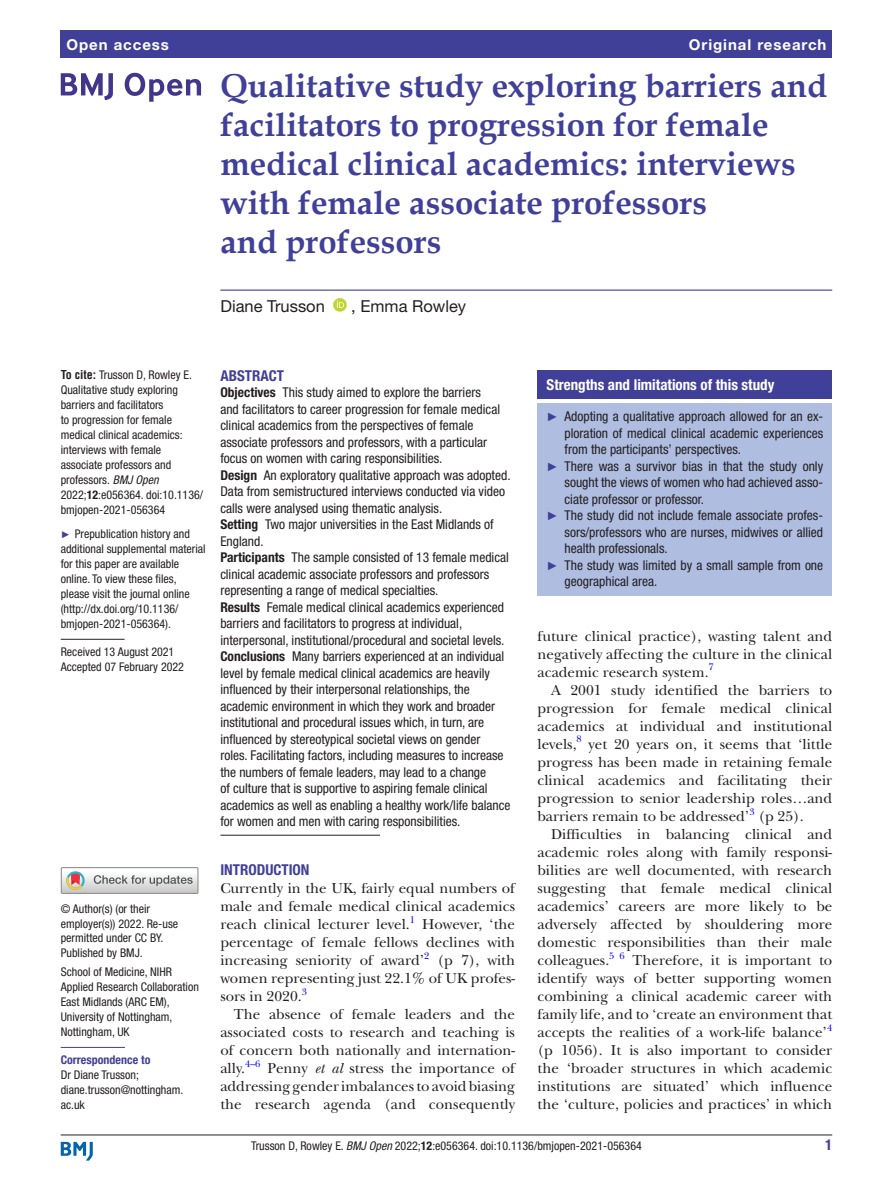
<style>
.page{position:relative;width:893px;height:1191px;background:#fff}
.page>*{position:absolute;margin:0;border:0;box-sizing:border-box;transform-origin:0 0}
.t1{font:700 33px/39px "Book Antiqua";color:#414099}
.t2{font:16.5px "Helvetica Neue LT Std";color:#231f20}
.t3{font:15px/18px "New Baskerville";color:#231f20;text-align:justify}
.t4{font:700 condensed 15px "Helvetica Neue LT Std";color:#fff}
.t5{font:700 15px "Helvetica Neue LT Std";letter-spacing:.065em;color:#fff}
.t6{font:700 condensed 15px "Helvetica Neue LT Std";color:#414099}
.t7{font:condensed 13.5px/16.5px "Helvetica Neue LT Std";color:#231f20}
.t8{font:condensed 12px/15px "Helvetica Neue LT Std";color:#231f20}
.t9{font:700 condensed 12px "Helvetica Neue LT Std";color:#414099}
.t10{font:9.9px "New Baskerville";color:#00f}
.s1{font-family:"Helvetica LT Std";font-weight:700}
.s2{font-style:italic}
.s3{font-weight:700}
.s4{font-family:"Arial";font-stretch:normal;font-size:9.75px;color:#414099}
.s5{font-family:"Arial";font-stretch:normal;font-size:12px;color:#414099}
</style>
<div class="page">
<hr style="left:61px;top:1134px;width:771px;height:1px;background:#231f20">
<svg style="left:61px;top:1141px;width:32px;height:19px"></svg>
<div style="left:61px;top:31px;width:771px;height:27px;background:#414099"></div>
<hr style="left:220px;top:289px;width:612px;height:2px;background:#414099">
<svg style="left:333px;top:298px;width:14px;height:14px"></svg>
<hr style="left:61px;top:639px;width:64px;height:1px;background:#231f20">
<hr style="left:61px;top:1047px;width:64px;height:1px;background:#414099">
<svg style="left:61px;top:73px;width:52px;height:27px"></svg>
<svg style="left:125px;top:73px;width:76px;height:29px"></svg>
<div style="left:61px;top:867px;width:138px;height:27px;border:1px solid #969090"></div>
<svg style="left:61px;top:867px;width:137px;height:26px"></svg>
<hr style="left:220px;top:835px;width:160px;height:1px;background:#231f20">
<div style="left:538px;top:370px;width:294px;height:29px;background:#414099"></div>
<div style="left:538px;top:403px;width:294px;height:192px;background:#afbde1"></div>
<p class="t5" style="left:66px;top:35px;width:104px">Open access</p>
<p class="t5" style="left:689px;top:35px;width:139px">Original research</p>
<h1 class="t1" style="left:220px;top:66px;width:608px">Qualitative study exploring barriers and facilitators to progression for female medical clinical academics: interviews with female associate professors<br>and professors</h1>
<p class="t2" style="left:220px;top:296px;width:106px">Diane Trusson</p>
<p class="t2" style="left:351px;top:296px;width:116px">, Emma Rowley</p>
<p class="t8" style="left:61px;top:367px;width:144px"><span class="s1">To cite:</span> Trusson D, Rowley E.<br>Qualitative study exploring barriers and facilitators<br>to progression for female medical clinical academics: interviews with female associate professors and professors. <span class="s2">BMJ Open<br></span>2022;<span class="s3">12</span>:e056364. doi:10.1136/ bmjopen-2021-056364</p>
<p class="t8" style="left:61px;top:526px;width:146px"><span class="s4">►</span> Prepublication history and additional supplemental material for this paper are available online. To view these files, please visit the journal online (http://dx.doi.org/10.1136/ bmjopen-2021-056364).</p>
<p class="t8" style="left:61px;top:644px;width:125px">Received 13 August 2021<br>Accepted 07 February 2022</p>
<p class="t8" style="left:61px;top:902px;width:119px;line-height:14.4px">© Author(s) (or their employer(s)) 2022. Re-use permitted under CC BY.<br>Published by BMJ.</p>
<p class="t8" style="left:61px;top:964px;width:140px">School of Medicine, NIHR<br>Applied Research Collaboration<br>East Midlands (ARC EM),<br>University of Nottingham,<br>Nottingham, UK</p>
<p class="t9" style="left:61px;top:1052px;width:91px">Correspondence to</p>
<p class="t8" style="left:61px;top:1067px;width:124px">Dr Diane Trusson; diane.trusson@nottingham. ac.uk</p>
<p class="t6" style="left:220px;top:366px;width:65px">ABSTRACT</p>
<p class="t7" style="left:220px;top:384px;width:292px"><span class="s3">Objectives</span> This study aimed to explore the barriers<br>and facilitators to career progression for female medical clinical academics from the perspectives of female associate professors and professors, with a particular focus on women with caring responsibilities.<br><span class="s3">Design</span> An exploratory qualitative approach was adopted.<br>Data from semistructured interviews conducted via video calls were analysed using thematic analysis.<br><span class="s3">Setting</span> Two major universities in the East Midlands of England.<br><span class="s3">Participants</span> The sample consisted of 13 female medical clinical academic associate professors and professors representing a range of medical specialties.<br><span class="s3">Results</span> Female medical clinical academics experienced barriers and facilitators to progress at individual, interpersonal, institutional/procedural and societal levels.<br><span class="s3">Conclusions</span> Many barriers experienced at an individual level by female medical clinical academics are heavily influenced by their interpersonal relationships, the academic environment in which they work and broader institutional and procedural issues which, in turn, are influenced by stereotypical societal views on gender roles. Facilitating factors, including measures to increase the numbers of female leaders, may lead to a change<br>of culture that is supportive to aspiring female clinical academics as well as enabling a healthy work/life balance for women and men with caring responsibilities.</p>
<p class="t6" style="left:220px;top:861px;width:91px">INTRODUCTION</p>
<p class="t3" style="left:220px;top:879px;width:296px">Currently in the UK, fairly equal numbers of male and female medical clinical academics reach clinical lecturer level.</p>
<p class="t10" style="left:410px;top:913px;width:7px">1</p>
<p class="t3" style="left:220px;top:915px;width:296px;text-indent:202px">However, ‘the percentage of female fellows declines with increasing seniority of award’</p>
<p class="t10" style="left:424px;top:949px;width:7px">2</p>
<p class="t3" style="left:220px;top:951px;width:296px;text-indent:217px">(p 7), with women representing just 22.1% of UK profes&shy;sors in 2020.</p>
<p class="t10" style="left:302px;top:985px;width:7px">3</p>
<p class="t3" style="left:220px;top:1005px;width:296px;text-indent:14px">The absence of female leaders and the associated costs to research and teaching is of concern both nationally and internation&shy;ally.</p>
<p class="t10" style="left:245px;top:1057px;width:17px">4–6</p>
<p class="t3" style="left:220px;top:1059px;width:296px;text-indent:47px">Penny <span class="s2">et al</span> stress the importance of addressing gender imbalances to avoid biasing the research agenda (and consequently</p>
<p class="t4" style="left:547px;top:375px;width:229px">Strengths and limitations of this study</p>
<p class="t7" style="left:547px;top:408px;width:278px"><span class="s5">►</span> Adopting a qualitative approach allowed for an ex-</p>
<p class="t7" style="left:565px;top:425px;width:260px">ploration of medical clinical academic experiences</p>
<p class="t7" style="left:565px;top:441px;width:178px">from the participants’ perspectives.</p>
<p class="t7" style="left:547px;top:458px;width:278px"><span class="s5">►</span> There was a survivor bias in that the study only</p>
<p class="t7" style="left:565px;top:474px;width:260px">sought the views of women who had achieved asso-</p>
<p class="t7" style="left:565px;top:491px;width:141px">ciate professor or professor.</p>
<p class="t7" style="left:547px;top:507px;width:278px"><span class="s5">►</span> The study did not include female associate profes-</p>
<p class="t7" style="left:565px;top:524px;width:260px">sors/professors who are nurses, midwives or allied</p>
<p class="t7" style="left:565px;top:540px;width:105px">health professionals.</p>
<p class="t7" style="left:547px;top:557px;width:278px"><span class="s5">►</span> The study was limited by a small sample from one</p>
<p class="t7" style="left:565px;top:573px;width:94px">geographical area.</p>
<p class="t3" style="left:538px;top:627px;width:296px">future clinical practice), wasting talent and negatively affecting the culture in the clinical academic research system.<sup>7</sup></p>
<p class="t3" style="left:538px;top:681px;width:296px;text-indent:14px">A 2001 study identified the barriers to progression for female medical clinical academics at individual and institutional levels,</p>
<p class="t10" style="left:577px;top:733px;width:7px">8</p>
<p class="t3" style="left:538px;top:735px;width:296px;text-indent:51px">yet 20 years on, it seems that ‘little progress has been made in retaining female clinical academics and facilitating their progression to senior leadership roles…and barriers remain to be addressed’</p>
<p class="t10" style="left:749px;top:805px;width:7px">3</p>
<p class="t3" style="left:758px;top:807px;width:47px">(p 25).</p>
<p class="t3" style="left:551px;top:825px;width:283px">Difficulties in balancing clinical and</p>
<p class="t3" style="left:538px;top:843px;width:296px">academic roles along with family responsi-</p>
<p class="t3" style="left:538px;top:861px;width:296px">bilities are well documented, with research</p>
<p class="t3" style="left:538px;top:879px;width:296px">suggesting that female medical clinical</p>
<p class="t3" style="left:538px;top:897px;width:296px">academics’ careers are more likely to be</p>
<p class="t3" style="left:538px;top:915px;width:296px">adversely affected by shouldering more</p>
<p class="t3" style="left:538px;top:933px;width:296px">domestic responsibilities than their male</p>
<p class="t3" style="left:538px;top:951px;width:73px">colleagues.</p>
<p class="t10" style="left:609px;top:949px;width:17px">5 6</p>
<p class="t3" style="left:538px;top:951px;width:296px;text-indent:95px">Therefore, it is important to identify ways of better supporting women combining a clinical academic career with family life, and to ‘create an environment that accepts the realities of a work-life balance’<sup>4 </sup>(p 1056). It is also important to consider the ‘broader structures in which academic institutions are situated’ which influence the ‘culture, policies and practices’ in which</p>
<p class="t8" style="left:251px;top:1137px;width:392px">Trusson D, Rowley E. <span class="s2">BMJ Open</span> 2022;<span class="s3">12</span>:e056364. doi:10.1136/bmjopen-2021-056364</p>
<p class="t6" style="left:825px;top:1135px;width:9px">1</p>
</div>
